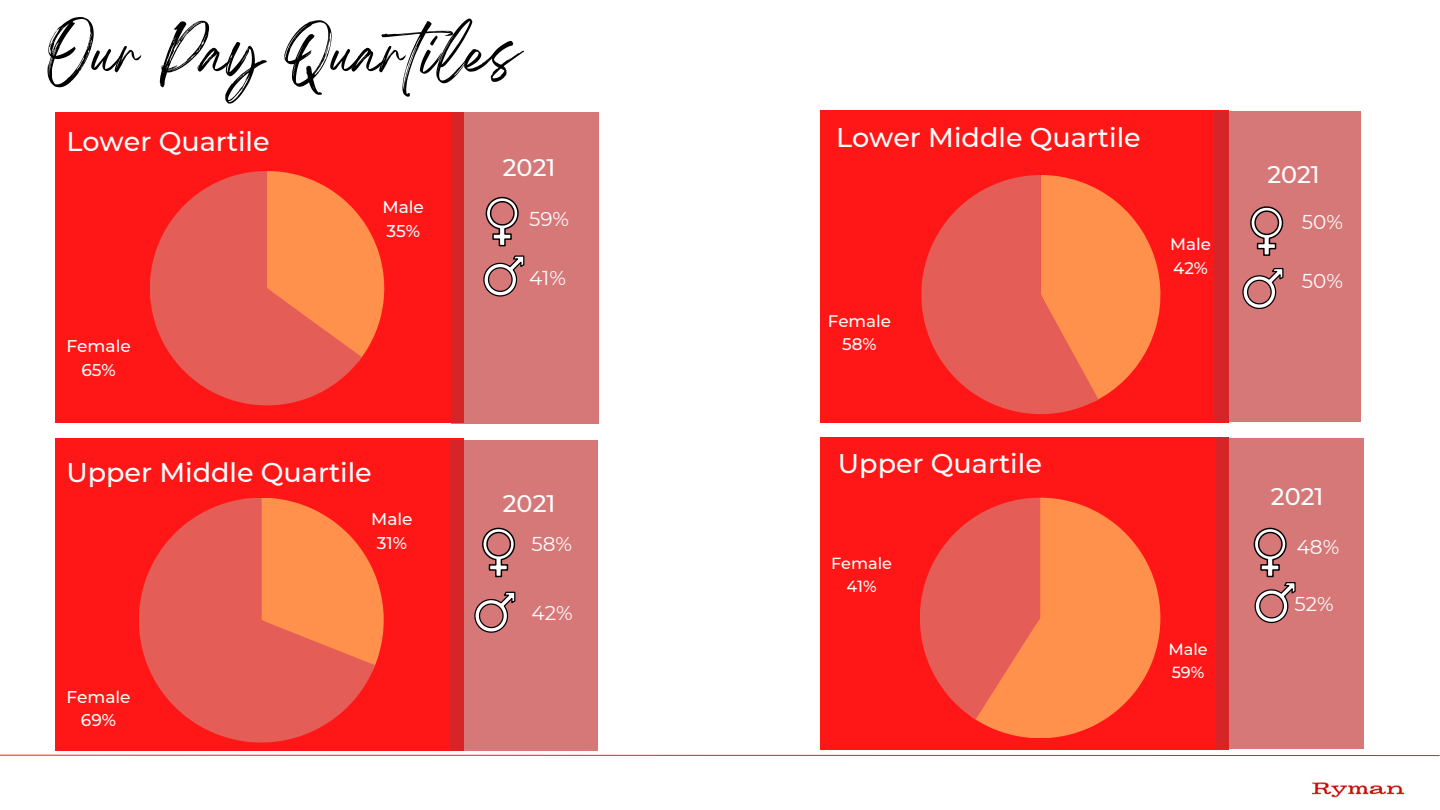
<style>
.page{position:relative;width:1440px;height:810px;background:#fff}
.page>*{position:absolute;margin:0;border:0;box-sizing:border-box;transform-origin:0 0}
.t1{font:51px "Breathing";color:#000}
.t2{font:500 27px "Montserrat";color:#fff}
.t3{font:500 24px "Montserrat";color:#fff}
.t4{font:20px "Montserrat";color:#fff}
.t5{font:500 17px/23.7px "Montserrat";color:#fff;text-align:center}
.t6{font:500 16.9px/23.6px "Montserrat";color:#fff;text-align:center}
.t7{font:500 16.7px/23.3px "Montserrat";color:#fff;text-align:center}
.t8{font:500 16.1px/22.3px "Montserrat";color:#fff}
</style>
<div class="page">
<div style="left:55px;top:113px;width:408px;height:310px;background:#ff1616"></div>
<svg style="left:451px;top:113px;width:147px;height:310px;background:#d56f70"></svg>
<div style="left:820px;top:110px;width:408px;height:312px;background:#ff1616"></div>
<svg style="left:921px;top:175px;width:239px;height:239px"></svg>
<div style="left:55px;top:438px;width:408px;height:312px;background:#ff1616"></div>
<svg style="left:375px;top:575px;width:9px;height:90px"></svg>
<svg style="left:139px;top:498px;width:236px;height:245px;fill:#e45d56"></svg>
<div style="left:820px;top:437px;width:408px;height:312px;background:#ff1616"></div>
<svg style="left:920px;top:498px;width:240px;height:240px"></svg>
<svg style="left:483px;top:255px;width:41px;height:42px"></svg>
<svg style="left:362px;top:219px;width:22px;height:138px"></svg>
<svg style="left:150px;top:171px;width:212px;height:234px;fill:#e45d56"></svg>
<svg style="left:485px;top:197px;width:34px;height:49px;background:#b37b7b"></svg>
<svg style="left:0;top:754px;width:1440px;height:2px"></svg>
<img style="left:1313px;top:782px;width:92px;height:16px">
<svg style="left:1214px;top:112px;width:147px;height:310px;background:#d56d6e"></svg>
<svg style="left:1249px;top:206px;width:35px;height:50px;background:#b47a7b"></svg>
<svg style="left:1242px;top:268px;width:42px;height:42px;background:#bc7f80"></svg>
<svg style="left:450px;top:440px;width:147px;height:310px;background:#d56e6f"></svg>
<svg style="left:1216px;top:438px;width:147px;height:311px;background:#d56e6f"></svg>
<svg style="left:481px;top:528px;width:35px;height:49px;background:#b47a7b"></svg>
<svg style="left:474px;top:592px;width:41px;height:41px"></svg>
<svg style="left:1253px;top:528px;width:43px;height:96px;background:#bd7c7d"></svg>
<h1 class="t1" style="left:48px;top:38px;width:473px">Our Pay Quartiles</h1>
<p class="t2" style="left:66px;top:124px;width:205px">Lower Quartile</p>
<p class="t2" style="left:836px;top:121px;width:306px">Lower Middle Quartile</p>
<p class="t5" style="left:66px;top:334px;width:66px">Female<br>65%</p>
<p class="t5" style="left:382px;top:195px;width:43px;text-align:left">Male<br>35%</p>
<p class="t3" style="left:503px;top:153px;width:54px">2021</p>
<p class="t4" style="left:529px;top:207px;width:42px">59%</p>
<p class="t4" style="left:529px;top:265px;width:39px">41%</p>
<p class="t7" style="left:828px;top:309px;width:65px">Female<br>58%</p>
<p class="t7" style="left:1170px;top:233px;width:42px;text-align:left">Male<br>42%</p>
<p class="t3" style="left:1267px;top:159px;width:54px">2021</p>
<p class="t4" style="left:1302px;top:209px;width:43px">50%</p>
<p class="t4" style="left:1302px;top:269px;width:43px">50%</p>
<p class="t2" style="left:66px;top:456px;width:307px">Upper Middle Quartile</p>
<p class="t2" style="left:838px;top:447px;width:205px">Upper Quartile</p>
<p class="t3" style="left:503px;top:489px;width:54px">2021</p>
<p class="t3" style="left:1271px;top:482px;width:54px">2021</p>
<p class="t4" style="left:1297px;top:535px;width:44px">48%</p>
<p class="t6" style="left:371px;top:507px;width:43px">Male<br>31%</p>
<p class="t4" style="left:532px;top:532px;width:42px">58%</p>
<p class="t6" style="left:66px;top:685px;width:66px">Female<br>69%</p>
<p class="t4" style="left:532px;top:601px;width:43px">42%</p>
<p class="t8" style="left:831px;top:552px;width:63px;text-align:center">Female<br>41%</p>
<p class="t8" style="left:1168px;top:638px;width:41px">Male<br>59%</p>
<p class="t4" style="left:1294px;top:591px;width:41px">52%</p>
</div>
